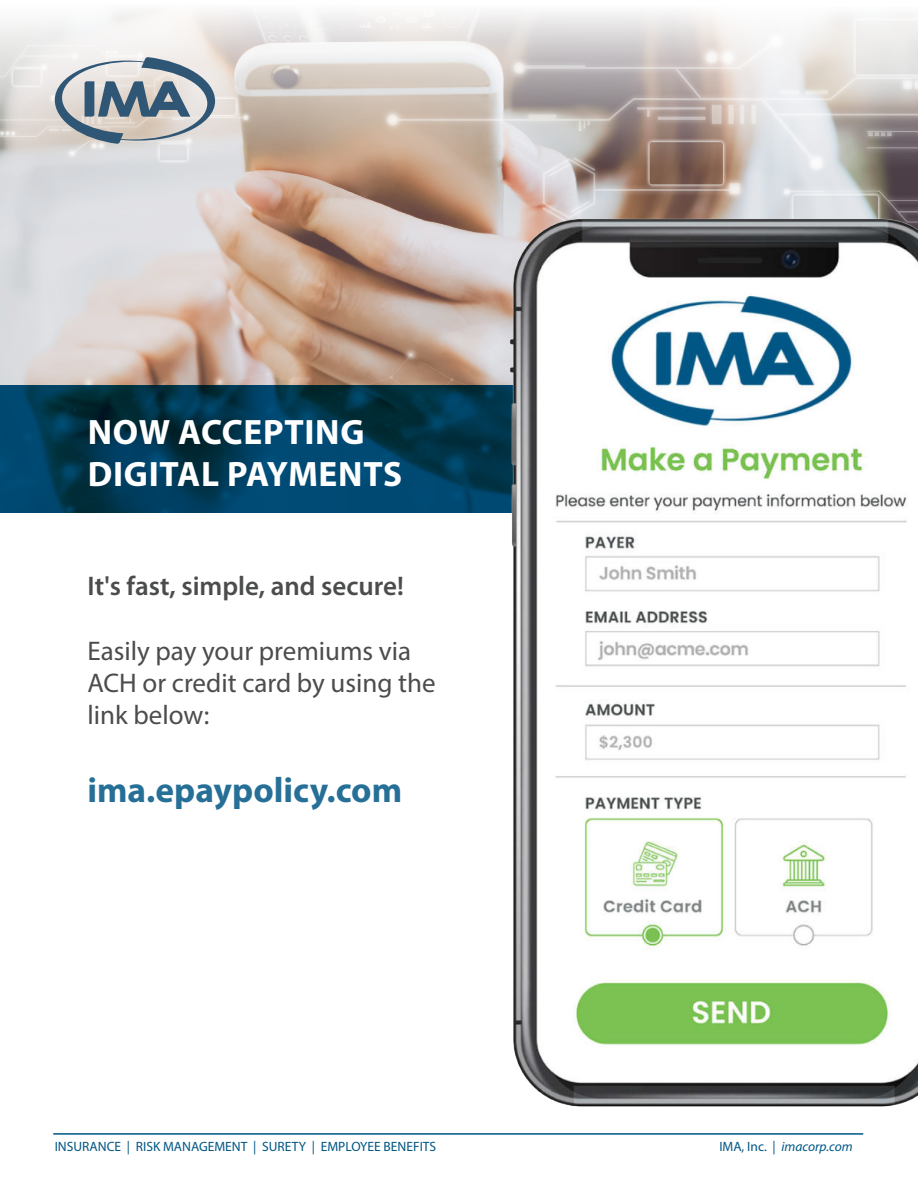
<style>
.page{position:relative;width:918px;height:1188px;background:#fff}
.page>*{position:absolute;margin:0;border:0;box-sizing:border-box;transform-origin:0 0}
.Body_Text{font:700 35.4px/42.5px "Myriad Pro";letter-spacing:.02em;color:#fff}
.Body_Text-2{font:700 35.4px "Myriad Pro";color:#266f96}
.Body_Text-3{font:27px/32.4px "Myriad Pro";color:#4b4c4d}
.Body_Text-4{font:600 27px "Myriad Pro";color:#4b4c4d}
.Body_Copy{font:13.5px "Myriad Pro";color:#005684}
.Body_Copy-2{font:italic 13.5px "Myriad Pro";color:#005684}
.s1{font-style:normal}
</style>
<div class="page">
<img style="left:0;top:11px;width:918px;height:375px">
<svg style="left:0;top:386px;width:492px;height:127px;background:#003c58"></svg>
<hr style="left:53px;top:1133px;width:810px;height:2px;background:#005684">
<svg style="left:55px;top:56px;width:160px;height:88px;background:#adb3b9"></svg>
<img style="left:492px;top:214px;width:426px;height:893px">
<p class="Body_Text" style="left:88px;top:410px;width:316px">NOW ACCEPTING<br>DIGITAL PAYMENTS</p>
<p class="Body_Text-4" style="left:87px;top:569px;width:318px">It's fast, simple, and secure!</p>
<p class="Body_Text-3" style="left:87px;top:634px;width:350px">Easily pay your premiums via<br>ACH or credit card by using the link below:</p>
<p class="Body_Text-2" style="left:87px;top:767px;width:316px">ima.epaypolicy.com</p>
<p class="Body_Copy" style="left:55px;top:1138px;width:383px">INSURANCE | RISK MANAGEMENT | SURETY | EMPLOYEE BENEFITS</p>
<p class="Body_Copy-2" style="left:719px;top:1138px;width:135px"><span class="s1">IMA, Inc. |</span> imacorp.com</p>
</div>
